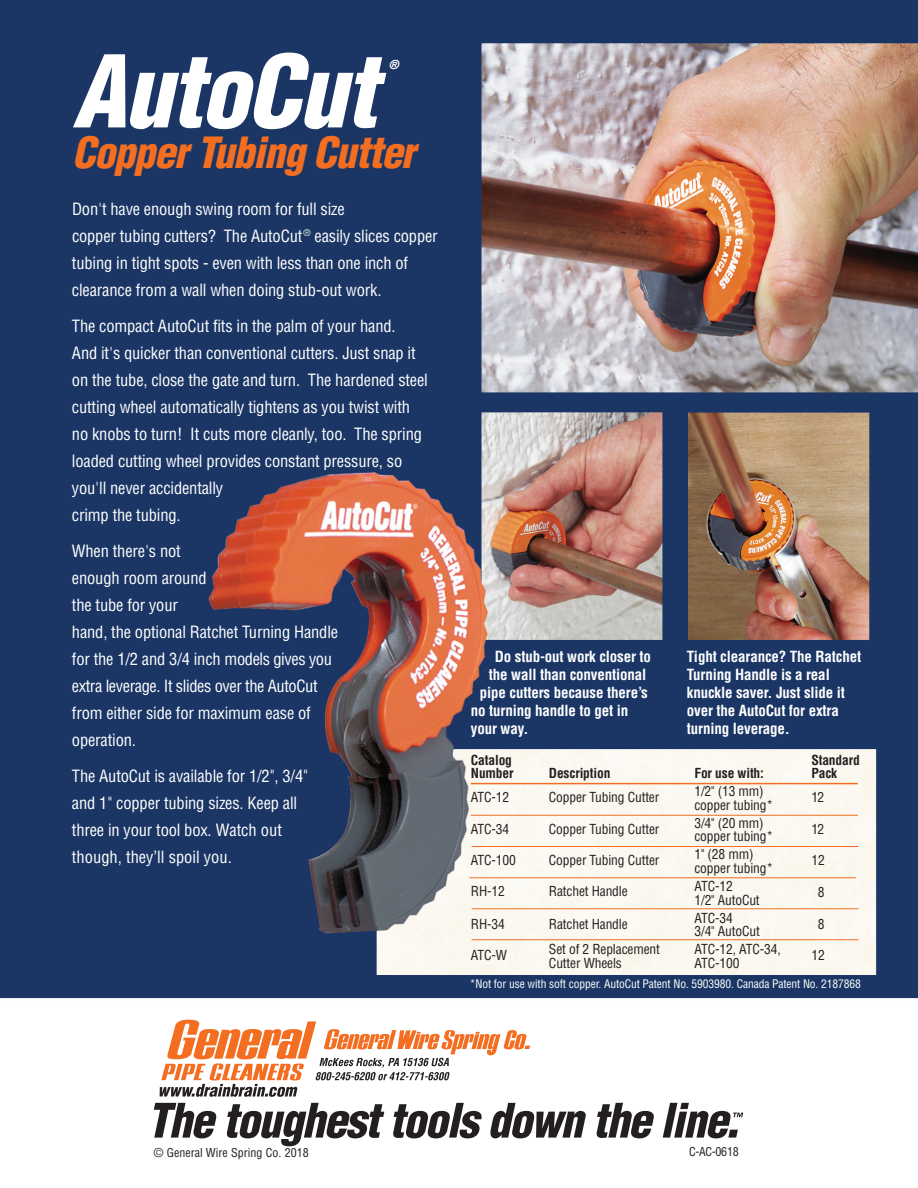
<style>
.page{position:relative;width:918px;height:1188px;background:#fff}
.page>*{position:absolute;margin:0;border:0;box-sizing:border-box;transform-origin:0 0}
.t1{font:italic 900 condensed 97.5px "Helvetica LT Std";letter-spacing:-.025em;color:#fff}
.t2{font:italic 900 condensed 42px "Helvetica LT Std";letter-spacing:-.025em;color:#f36e21}
.t3{font:condensed 16.5px/27px "Helvetica LT Std";letter-spacing:-.01em;color:#fff}
.t4{font:700 condensed 15px/18px "Helvetica LT Std";letter-spacing:-.01em;color:#fff}
.t5{font:condensed 13.5px "Helvetica LT Std";letter-spacing:-.01em;color:#231f20}
.t6{font:700 condensed 13.5px "Helvetica LT Std";letter-spacing:-.01em;color:#231f20}
.t7{font:condensed 12px "Helvetica";color:#231f20}
.t8{font:condensed 12px "Helvetica LT Std";letter-spacing:-.025em;color:#231f20}
.t9{font:italic 900 condensed 12px "Helvetica LT Std";color:#fff}
.t10{font:condensed 11.55px "Helvetica LT Std";letter-spacing:-.01em;color:#fff}
.s1{font-weight:300}
</style>
<div class="page">
<img style="left:0;top:0;width:918px;height:1147px">
<svg style="left:154px;top:1103px;width:63px;height:35px"></svg>
<svg style="left:226px;top:1103px;width:158px;height:43px"></svg>
<svg style="left:393px;top:1103px;width:90px;height:35px"></svg>
<svg style="left:490px;top:1103px;width:96px;height:35px"></svg>
<svg style="left:596px;top:1103px;width:59px;height:35px"></svg>
<svg style="left:663px;top:1103px;width:80px;height:35px"></svg>
<svg style="left:160px;top:1016px;width:370px;height:81px"></svg>
<hr style="left:471px;top:783px;width:387px;height:1px;background:#f36e21">
<hr style="left:471px;top:815px;width:387px;height:1px;background:#f36e21">
<hr style="left:472px;top:846px;width:387px;height:1px;background:#f36e21">
<hr style="left:469px;top:877px;width:387px;height:1px;background:#f36e21">
<hr style="left:472px;top:908px;width:387px;height:1px;background:#f36e21">
<hr style="left:472px;top:939px;width:387px;height:1px;background:#f36e21">
<h1 class="t1" style="left:72px;top:30px;width:306px">AutoCut</h1>
<h2 class="t2" style="left:72px;top:126px;width:345px">Copper Tubing Cutter</h2>
<p class="t9" style="left:389px;top:57px;width:11px">®</p>
<p class="t3" style="left:72px;top:195px;width:367px">Don't have enough swing room for full size<br>copper tubing cutters? The AutoCut<sup>®</sup> easily slices copper tubing in tight spots - even with less than one inch of clearance from a wall when doing stub-out work.</p>
<p class="t3" style="left:72px;top:312px;width:357px">The compact AutoCut fits in the palm of your hand.<br>And it's quicker than conventional cutters. Just snap it on the tube, close the gate and turn. The hardened steel cutting wheel automatically tightens as you twist with no knobs to turn! It cuts more cleanly, too. The spring loaded cutting wheel provides constant pressure, so you'll never accidentally<br>crimp the tubing.</p>
<p class="t3" style="left:72px;top:537px;width:268px">When there's not<br>enough room around<br>the tube for your<br>hand, the optional Ratchet Turning Handle for the 1/2 and 3/4 inch models gives you extra leverage. It slides over the AutoCut from either side for maximum ease of operation.</p>
<p class="t3" style="left:72px;top:762px;width:238px">The AutoCut is available for 1/2<span class="s1">"</span>, 3/4<span class="s1">" </span>and 1<span class="s1">"</span> copper tubing sizes. Keep all three in your tool box. Watch out though, they’ll spoil you.</p>
<p class="t4" style="left:495px;top:647px;width:158px">Do stub-out work closer to</p>
<p class="t4" style="left:489px;top:665px;width:159px">the wall than conventional</p>
<p class="t4" style="left:480px;top:683px;width:170px">pipe cutters because there’s</p>
<p class="t4" style="left:471px;top:701px;width:159px">no turning handle to get in</p>
<p class="t4" style="left:471px;top:719px;width:59px">your way.</p>
<p class="t4" style="left:687px;top:647px;width:176px">Tight clearance? The Ratchet<br>Turning Handle is a real knuckle saver. Just slide it over the AutoCut for extra turning leverage.</p>
<p class="t6" style="left:471px;top:752px;width:43px">Catalog</p>
<p class="t6" style="left:811px;top:752px;width:50px">Standard</p>
<p class="t6" style="left:471px;top:765px;width:44px">Number</p>
<p class="t6" style="left:549px;top:765px;width:63px">Description</p>
<p class="t6" style="left:694px;top:765px;width:71px">For use with:</p>
<p class="t6" style="left:811px;top:765px;width:27px">Pack</p>
<p class="t5" style="left:471px;top:789px;width:40px">ATC-12</p>
<p class="t5" style="left:549px;top:789px;width:112px">Copper Tubing Cutter</p>
<p class="t5" style="left:694px;top:783px;width:71px">1/2" (13 mm)</p>
<p class="t5" style="left:811px;top:789px;width:14px">12</p>
<p class="t5" style="left:694px;top:797px;width:80px">copper tubing*</p>
<p class="t5" style="left:471px;top:821px;width:40px">ATC-34</p>
<p class="t5" style="left:549px;top:821px;width:112px">Copper Tubing Cutter</p>
<p class="t5" style="left:694px;top:815px;width:71px">3/4" (20 mm)</p>
<p class="t5" style="left:811px;top:821px;width:14px">12</p>
<p class="t5" style="left:694px;top:828px;width:80px">copper tubing*</p>
<p class="t5" style="left:471px;top:852px;width:46px">ATC-100</p>
<p class="t5" style="left:549px;top:852px;width:112px">Copper Tubing Cutter</p>
<p class="t5" style="left:694px;top:846px;width:61px">1" (28 mm)</p>
<p class="t5" style="left:811px;top:852px;width:15px">12</p>
<p class="t5" style="left:694px;top:860px;width:80px">copper tubing*</p>
<p class="t5" style="left:471px;top:882px;width:35px">RH-12</p>
<p class="t5" style="left:549px;top:882px;width:80px">Ratchet Handle</p>
<p class="t5" style="left:694px;top:878px;width:40px">ATC-12</p>
<p class="t5" style="left:694px;top:891px;width:67px">1/2" AutoCut</p>
<p class="t5" style="left:471px;top:915px;width:35px">RH-34</p>
<p class="t5" style="left:549px;top:915px;width:80px">Ratchet Handle</p>
<p class="t5" style="left:694px;top:909px;width:40px">ATC-34</p>
<p class="t5" style="left:694px;top:923px;width:67px">3/4" AutoCut</p>
<p class="t5" style="left:818px;top:884px;width:8px">8</p>
<p class="t5" style="left:818px;top:915px;width:8px">8</p>
<p class="t5" style="left:471px;top:947px;width:38px">ATC-W</p>
<p class="t5" style="left:549px;top:941px;width:113px">Set of 2 Replacement</p>
<p class="t5" style="left:694px;top:941px;width:88px">ATC-12, ATC-34,</p>
<p class="t5" style="left:811px;top:947px;width:15px">12</p>
<p class="t5" style="left:549px;top:954px;width:74px">Cutter Wheels</p>
<p class="t5" style="left:694px;top:954px;width:46px">ATC-100</p>
<p class="t10" style="left:470px;top:976px;width:393px">*Not for use with soft copper. AutoCut Patent No. 5903980. Canada Patent No. 2187868</p>
<p class="t7" style="left:154px;top:1145px;width:157px">© General Wire Spring Co. 2018</p>
<p class="t8" style="left:689px;top:1144px;width:51px">C-AC-0618</p>
</div>
